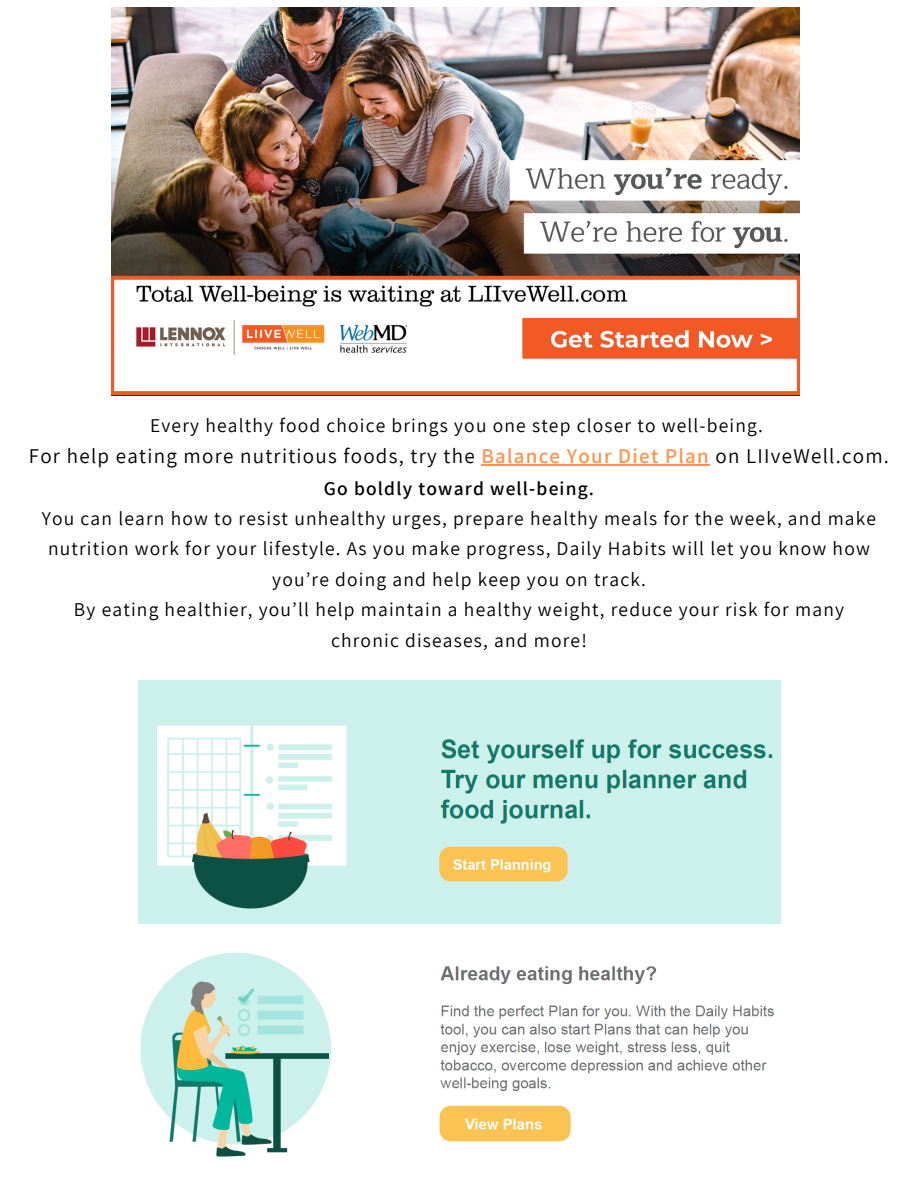
<style>
.page{position:relative;width:918px;height:1188px;background:#fff}
.page>*{position:absolute;margin:0;border:0;box-sizing:border-box;transform-origin:0 0}
.t1{font:21px "Assistant";letter-spacing:.06em;color:#000}
.t2{font:19.5px "Assistant";letter-spacing:.06em;color:#000}
.t3{font:600 19.5px "Assistant";letter-spacing:.06em;color:#000}
.s1{font-weight:600;color:#ff914d}
</style>
<div class="page">
<hr style="left:481px;top:464px;width:229px;height:1px;background:#ff914d">
<img style="left:111px;top:8px;width:689px;height:388px">
<img style="left:138px;top:681px;width:642px;height:243px">
<img style="left:140px;top:952px;width:634px;height:205px">
<p class="t2" style="left:150px;top:412px;width:614px">Every healthy food choice brings you one step closer to well-being.</p>
<p class="t1" style="left:29px;top:442px;width:862px">For help eating more nutritious foods, try the <span class="s1">Balance Your Diet Plan</span> on LIIveWell.com.</p>
<p class="t3" style="left:324px;top:475px;width:272px">Go boldly toward well-being.</p>
<p class="t2" style="left:42px;top:505px;width:836px">You can learn how to resist unhealthy urges, prepare healthy meals for the week, and make</p>
<p class="t2" style="left:48px;top:535px;width:823px">nutrition work for your lifestyle. As you make progress, Daily Habits will let you know how</p>
<p class="t2" style="left:272px;top:566px;width:375px">you’re doing and help keep you on track.</p>
<p class="t2" style="left:74px;top:596px;width:772px">By eating healthier, you’ll help maintain a healthy weight, reduce your risk for many</p>
<p class="t2" style="left:331px;top:627px;width:257px">chronic diseases, and more!</p>
</div>
